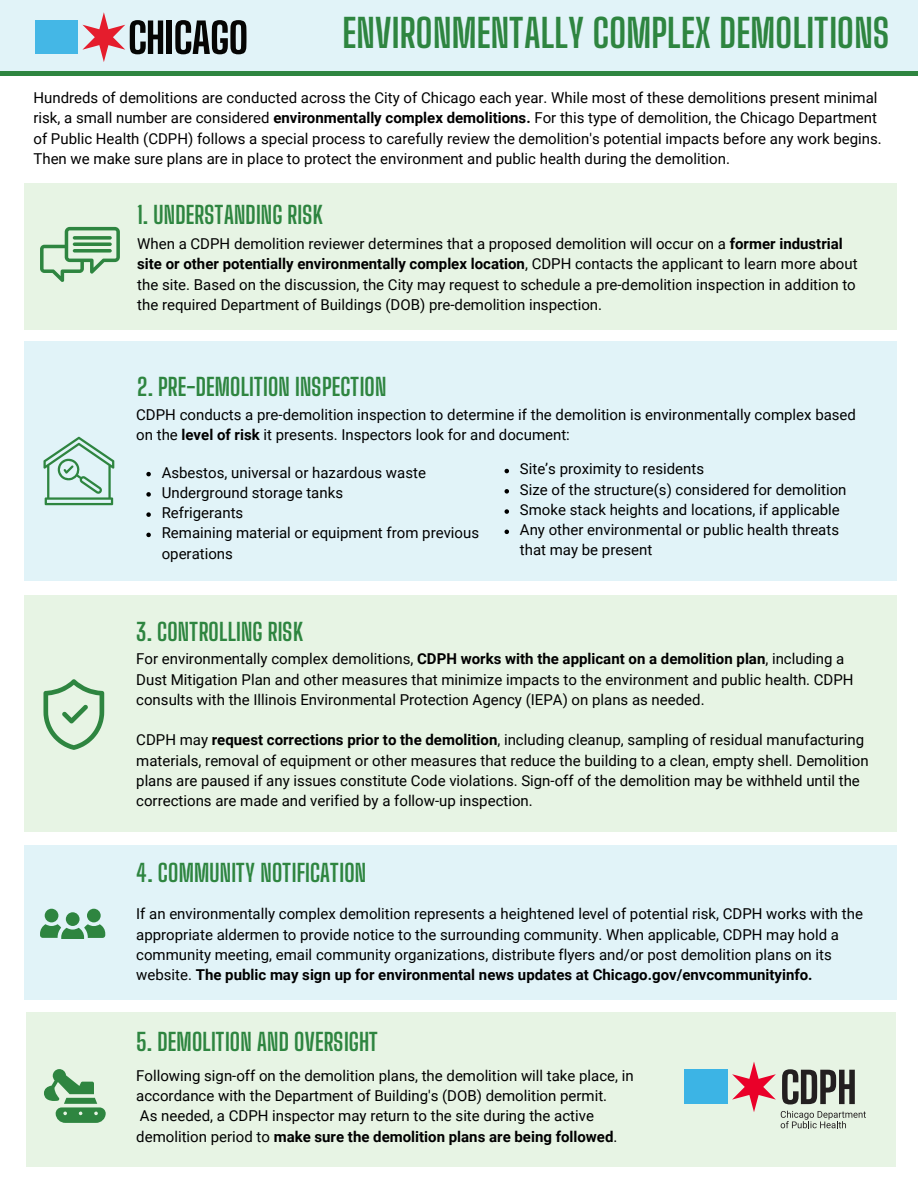
<style>
.page{position:relative;width:918px;height:1188px;background:#fff}
.page>*{position:absolute;margin:0;border:0;box-sizing:border-box;transform-origin:0 0}
.t1{font:100 39px "Big Shoulders Display";letter-spacing:.005em;color:#2e8540}
.t2{font:100 24px "Big Shoulders Display";letter-spacing:.005em;color:#2e8540}
.t3{font:15px/20.2px "Roboto";color:#000}
.t4{font:700 15px "Roboto";color:#000}
.s1{font-weight:700}
</style>
<div class="page">
<div style="left:0;top:0;width:918px;height:73px;background:#e1f3f8"></div>
<div style="left:26px;top:1012px;width:869px;height:154px;background:#e7f4e4"></div>
<div style="left:684px;top:1070px;width:44px;height:34px;background:#3cb4e5"></div>
<svg style="left:732px;top:1062px;width:134px;height:66px"></svg>
<div style="left:24px;top:845px;width:872px;height:155px;background:#e1f3f8"></div>
<div style="left:45px;top:909px;width:13px;height:13px;background:#2e8540;border-radius:50%"></div>
<div style="left:87px;top:909px;width:14px;height:13px;background:#2e8540;border-radius:50%"></div>
<div style="left:66px;top:912px;width:14px;height:14px;background:#2e8540;border-radius:50%"></div>
<svg style="left:40px;top:924px;width:65px;height:15px"></svg>
<div style="left:0;top:71px;width:918px;height:5px;background:#2e8540"></div>
<svg style="left:44px;top:1069px;width:61px;height:54px"></svg>
<div style="left:24px;top:341px;width:872px;height:240px;background:#e1f3f8"></div>
<svg style="left:505px;top:469px;width:4px;height:4px"></svg>
<svg style="left:505px;top:489px;width:4px;height:5px"></svg>
<svg style="left:505px;top:509px;width:4px;height:5px"></svg>
<svg style="left:505px;top:530px;width:4px;height:4px"></svg>
<svg style="left:146px;top:472px;width:5px;height:4px"></svg>
<svg style="left:146px;top:492px;width:5px;height:5px"></svg>
<svg style="left:146px;top:512px;width:5px;height:5px"></svg>
<svg style="left:146px;top:533px;width:5px;height:4px"></svg>
<svg style="left:43px;top:437px;width:71px;height:68px"></svg>
<div style="left:24px;top:595px;width:872px;height:237px;background:#e7f4e4"></div>
<svg style="left:43px;top:679px;width:61px;height:71px"></svg>
<div style="left:24px;top:183px;width:872px;height:146px;background:#e7f4e4"></div>
<svg style="left:40px;top:227px;width:80px;height:55px"></svg>
<svg style="left:73px;top:236px;width:39px;height:4px"></svg>
<svg style="left:73px;top:242px;width:39px;height:4px"></svg>
<svg style="left:73px;top:249px;width:39px;height:4px"></svg>
<div style="left:35px;top:20px;width:43px;height:34px;background:#44b7e6"></div>
<svg style="left:82px;top:12px;width:81px;height:50px"></svg>
<div style="left:167px;top:20px;width:5px;height:34px;background:#050504"></div>
<svg style="left:175px;top:20px;width:71px;height:34px"></svg>
<h1 class="t1" style="left:343px;top:6px;width:548px">ENVIRONMENTALLY COMPLEX DEMOLITIONS</h1>
<p class="t3" style="left:33px;top:87px;width:850px">Hundreds of demolitions are conducted across the City of Chicago each year. While most of these demolitions present minimal risk, a small number are considered <span class="s1">environmentally complex demolitions.</span> For this type of demolition, the Chicago Department of Public Health (CDPH) follows a special process to carefully review the demolition's potential impacts before any work begins.<br>Then we make sure plans are in place to protect the environment and public health during the demolition.</p>
<h2 class="t2" style="left:137px;top:198px;width:187px">1. UNDERSTANDING RISK</h2>
<p class="t3" style="left:137px;top:233px;width:722px">When a CDPH demolition reviewer determines that a proposed demolition will occur on a <span class="s1">former industrial site or other potentially environmentally complex location</span>, CDPH contacts the applicant to learn more about the site. Based on the discussion, the City may request to schedule a pre-demolition inspection in addition to the required Department of Buildings (DOB) pre-demolition inspection.</p>
<h2 class="t2" style="left:137px;top:371px;width:251px">2. PRE-DEMOLITION INSPECTION</h2>
<p class="t3" style="left:136px;top:404px;width:721px">CDPH conducts a pre-demolition inspection to determine if the demolition is environmentally complex based on the <span class="s1">level of risk</span> it presents. Inspectors look for and document:</p>
<p class="t3" style="left:162px;top:462px;width:319px">Asbestos, universal or hazardous waste<br>Underground storage tanks<br>Refrigerants<br>Remaining material or equipment from previous operations</p>
<h2 class="t2" style="left:136px;top:616px;width:168px">3. CONTROLLING RISK</h2>
<p class="t3" style="left:520px;top:458px;width:328px">Site’s proximity to residents<br>Size of the structure(s) considered for demolition Smoke stack heights and locations, if applicable Any other environmental or public health threats that may be present</p>
<p class="t3" style="left:136px;top:648px;width:719px">For environmentally complex demolitions, <span class="s1">CDPH works with the applicant on a demolition plan</span>, including a<br>Dust Mitigation Plan and other measures that minimize impacts to the environment and public health. CDPH consults with the Illinois Environmental Protection Agency (IEPA) on plans as needed.</p>
<p class="t3" style="left:136px;top:729px;width:734px">CDPH may <span class="s1">request corrections prior to the demolition</span>, including cleanup, sampling of residual manufacturing materials, removal of equipment or other measures that reduce the building to a clean, empty shell. Demolition plans are paused if any issues constitute Code violations. Sign-off of the demolition may be withheld until the corrections are made and verified by a follow-up inspection.</p>
<h2 class="t2" style="left:136px;top:856px;width:232px">4. COMMUNITY NOTIFICATION</h2>
<p class="t3" style="left:136px;top:903px;width:728px">If an environmentally complex demolition represents a heightened level of potential risk, CDPH works with the appropriate aldermen to provide notice to the surrounding community. When applicable, CDPH may hold a community meeting, email community organizations, distribute flyers and/or post demolition plans on its website. <span class="s1">The public may sign up for environmental news updates at Chicago.gov/envcommunityinfo.</span></p>
<p class="t4" style="left:120px;top:937px;width:517px">Learn more about complex demolitions at Chicago.gov/complexdemolitions.</p>
<h2 class="t2" style="left:136px;top:1026px;width:243px">5. DEMOLITION AND OVERSIGHT</h2>
<p class="t3" style="left:136px;top:1065px;width:499px">Following sign-off on the demolition plans, the demolition will take place, in accordance with the Department of Building's (DOB) demolition permit.<br>As needed, a CDPH inspector may return to the site during the active demolition period to <span class="s1">make sure the demolition plans are being followed</span>.</p>
</div>
